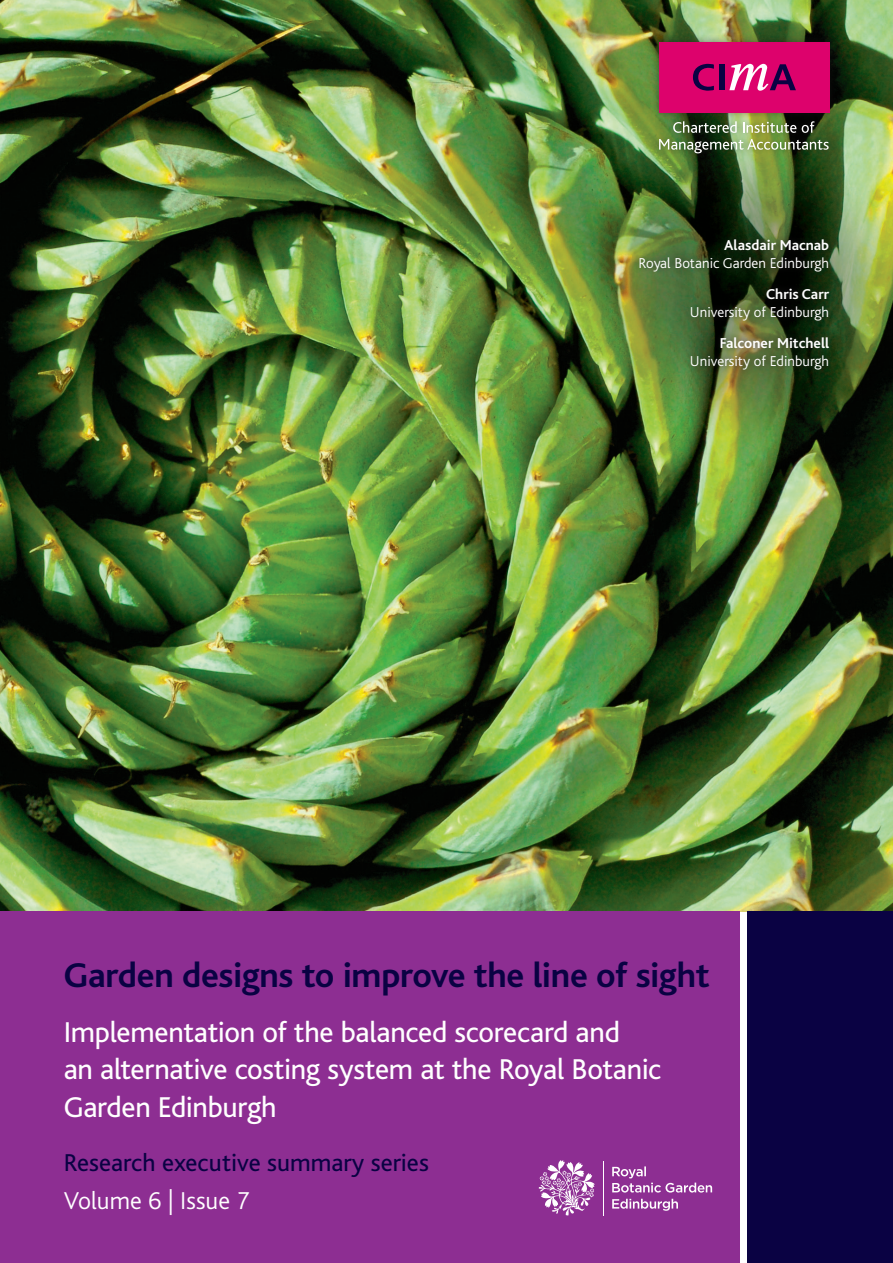
<style>
.page{position:relative;width:893px;height:1263px;background:#fff}
.page>*{position:absolute;margin:0;border:0;box-sizing:border-box;transform-origin:0 0}
.t1{font:700 36px "Bliss";letter-spacing:-.01em;color:#0a0243}
.t2{font:30px/37.5px "Bliss";letter-spacing:-.01em;color:#fff}
.t3{font:25.5px/37.5px "Bliss";color:#0a0243}
.t4{font:300 15px/18px "Bliss";color:#fff;text-align:right}
.s1{font-weight:700}
.s2{font-weight:300;color:#fff}
</style>
<div class="page">
<img style="left:0;top:0;width:893px;height:911px">
<div style="left:0;top:911px;width:740px;height:352px;background:#8d2e92"></div>
<div style="left:747px;top:911px;width:146px;height:352px;background:#0a0243"></div>
<svg style="left:612px;top:1199px;width:66px;height:12px"></svg>
<svg style="left:612px;top:1166px;width:100px;height:26px"></svg>
<hr style="left:603px;top:1161px;width:1px;height:55px;background:#fff">
<svg style="left:539px;top:1160px;width:56px;height:56px"></svg>
<div style="left:651px;top:34px;width:187px;height:127px;background:#231f20;opacity:.5"></div>
<svg style="left:673px;top:121px;width:64px;height:12px"></svg>
<svg style="left:743px;top:122px;width:53px;height:11px"></svg>
<svg style="left:802px;top:121px;width:13px;height:12px"></svg>
<img style="left:659px;top:139px;width:170px;height:14px">
<div style="left:659px;top:43px;width:170px;height:70px;background:#dd026c"></div>
<div style="left:720px;top:64px;width:5px;height:26px;background:#0a0243"></div>
<svg style="left:729px;top:64px;width:67px;height:27px"></svg>
<svg style="left:693px;top:64px;width:21px;height:27px"></svg>
<div style="left:631px;top:231px;width:205px;height:146px;background:#231f20;opacity:.75"></div>
<p class="t4" style="left:638px;top:237px;width:192px"><span class="s1">Alasdair Macnab<br></span>Royal Botanic Garden Edinburgh</p>
<p class="t4" style="left:690px;top:285px;width:141px"><span class="s1">Chris Carr<br></span>University of Edinburgh</p>
<p class="t4" style="left:690px;top:334px;width:141px"><span class="s1">Falconer Mitchell<br></span>University of Edinburgh</p>
<p class="t1" style="left:64px;top:957px;width:647px">Garden designs to improve the line of sight</p>
<p class="t2" style="left:64px;top:1014px;width:599px">Implementation of the balanced scorecard and<br>an alternative costing system at the Royal Botanic<br>Garden Edinburgh</p>
<p class="t3" style="left:64px;top:1144px;width:367px">Research executive summary series<br><span class="s2">Volume 6 | Issue 7</span></p>
</div>
